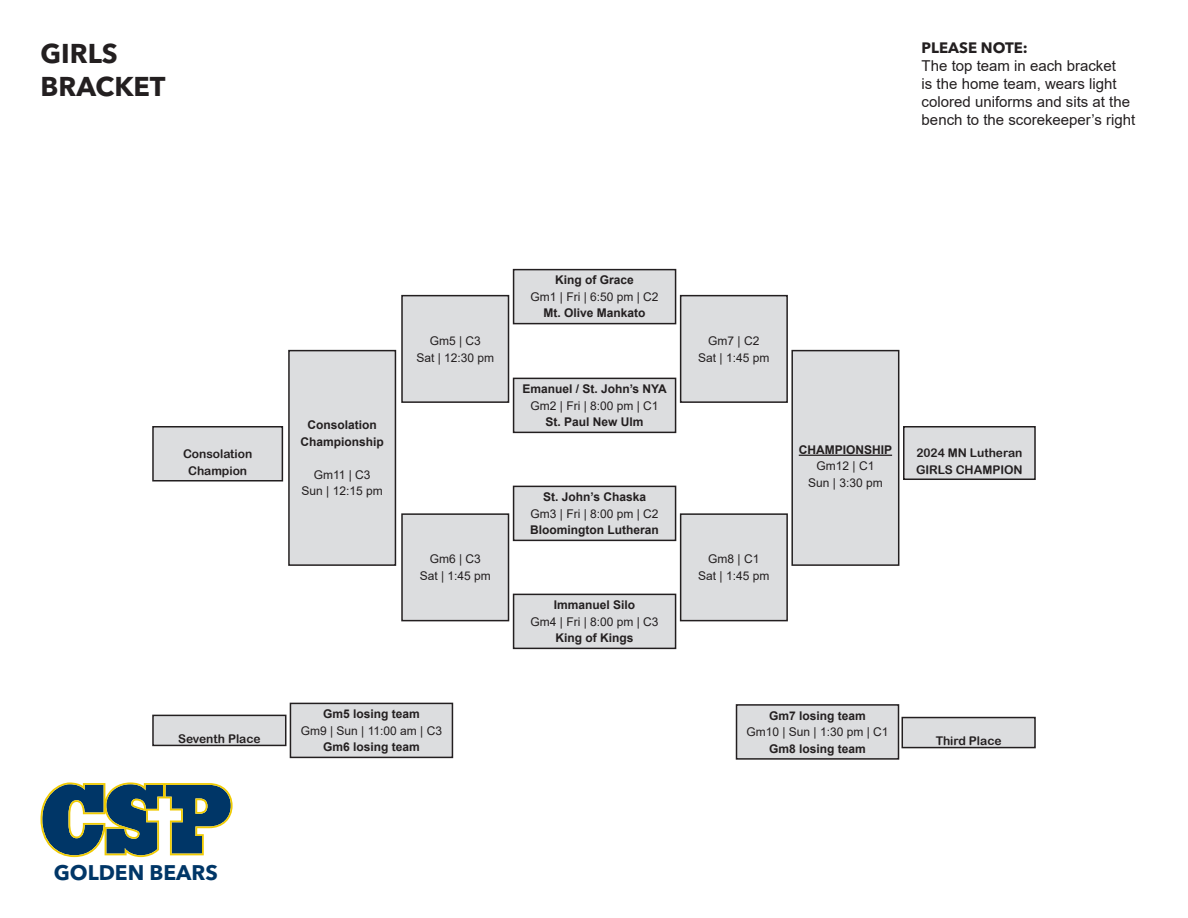
<style>
.page{position:relative;width:1188px;height:918px;background:#fff}
.page>*{position:absolute;margin:0;border:0;box-sizing:border-box;transform-origin:0 0}
.t1{font:700 27px "Avenir Next LT Pro";color:#231f20}
.t2{font:700 21px "Avenir Next LT Pro";color:#003667}
.t3{font:15px/18px "Arial";color:#231f20}
.t4{font:700 15px "Avenir Next LT Pro";color:#231f20}
.t5{font:12px "Arial";color:#231f20}
.t6{font:700 12px "Arial";color:#231f20}
.t7{font:12px "Arial Rounded MT Bold";color:#231f20}
</style>
<div class="page">
<div style="left:514px;top:270px;width:162px;height:54px;background:#dcdddf"></div>
<div style="left:513px;top:269px;width:163px;height:55px;border:2px solid #231f20"></div>
<div style="left:514px;top:378px;width:162px;height:54px;background:#dcdddf"></div>
<div style="left:513px;top:378px;width:163px;height:55px;border:2px solid #231f20"></div>
<div style="left:514px;top:486px;width:162px;height:54px;background:#dcdddf"></div>
<div style="left:513px;top:486px;width:163px;height:55px;border:2px solid #231f20"></div>
<div style="left:514px;top:594px;width:162px;height:54px;background:#dcdddf"></div>
<div style="left:513px;top:594px;width:163px;height:55px;border:2px solid #231f20"></div>
<div style="left:153px;top:427px;width:129px;height:54px;background:#dcdddf"></div>
<div style="left:152px;top:426px;width:131px;height:56px;border:2px solid #231f20"></div>
<div style="left:681px;top:296px;width:106px;height:106px;background:#dcdddf"></div>
<div style="left:680px;top:295px;width:108px;height:108px;border:2px solid #231f20"></div>
<div style="left:681px;top:514px;width:106px;height:107px;background:#dcdddf"></div>
<div style="left:680px;top:513px;width:108px;height:108px;border:2px solid #231f20"></div>
<div style="left:792px;top:351px;width:107px;height:214px;background:#dcdddf"></div>
<hr style="left:799px;top:455px;width:93px;height:1px;background:#231f20">
<div style="left:791px;top:350px;width:108px;height:216px;border:2px solid #231f20"></div>
<div style="left:904px;top:427px;width:131px;height:52px;background:#dcdddf"></div>
<div style="left:903px;top:426px;width:133px;height:54px;border:2px solid #231f20"></div>
<div style="left:737px;top:705px;width:162px;height:54px;background:#dcdddf"></div>
<div style="left:736px;top:704px;width:163px;height:56px;border:2px solid #231f20"></div>
<div style="left:902px;top:718px;width:133px;height:30px;background:#dcdddf"></div>
<div style="left:902px;top:717px;width:134px;height:31px;border:2px solid #231f20"></div>
<svg style="left:40px;top:782px;width:193px;height:75px"></svg>
<div style="left:402px;top:296px;width:107px;height:106px;background:#dcdddf"></div>
<div style="left:401px;top:295px;width:108px;height:108px;border:2px solid #231f20"></div>
<div style="left:402px;top:514px;width:107px;height:107px;background:#dcdddf"></div>
<div style="left:401px;top:513px;width:108px;height:108px;border:2px solid #231f20"></div>
<div style="left:289px;top:351px;width:106px;height:214px;background:#dcdddf"></div>
<div style="left:288px;top:350px;width:108px;height:216px;border:2px solid #231f20"></div>
<div style="left:290px;top:703px;width:162px;height:54px;background:#dcdddf"></div>
<div style="left:290px;top:703px;width:163px;height:55px;border:2px solid #231f20"></div>
<div style="left:153px;top:715px;width:133px;height:30px;background:#dcdddf"></div>
<div style="left:152px;top:715px;width:134px;height:31px;border:2px solid #231f20"></div>
<p class="t1" style="left:40px;top:37px;width:79px">GIRLS</p>
<p class="t1" style="left:40px;top:70px;width:127px">BRACKET</p>
<p class="t4" style="left:922px;top:39px;width:108px">PLEASE NOTE:</p>
<p class="t3" style="left:922px;top:57px;width:215px">The top team in each bracket<br>is the home team, wears light colored uniforms and sits at the bench to the scorekeeper’s right</p>
<p class="t7" style="left:183px;top:447px;width:71px">Consolation</p>
<p class="t7" style="left:188px;top:463px;width:61px">Champion</p>
<p class="t7" style="left:178px;top:732px;width:84px">Seventh Place</p>
<p class="t6" style="left:308px;top:417px;width:71px">Consolation</p>
<p class="t6" style="left:301px;top:433px;width:85px">Championship</p>
<p class="t5" style="left:314px;top:466px;width:58px">Gm11 | C3</p>
<p class="t5" style="left:302px;top:483px;width:83px">Sun | 12:15 pm</p>
<p class="t5" style="left:430px;top:333px;width:53px">Gm5 | C3</p>
<p class="t5" style="left:416px;top:349px;width:79px">Sat | 12:30 pm</p>
<p class="t5" style="left:430px;top:551px;width:53px">Gm6 | C3</p>
<p class="t5" style="left:420px;top:568px;width:73px">Sat | 1:45 pm</p>
<p class="t6" style="left:323px;top:706px;width:98px">Gm5 losing team</p>
<p class="t5" style="left:301px;top:722px;width:143px">Gm9 | Sun | 11:00 am | C3</p>
<p class="t6" style="left:323px;top:739px;width:98px">Gm6 losing team</p>
<p class="t6" style="left:555px;top:272px;width:80px">King of Grace</p>
<p class="t5" style="left:531px;top:289px;width:130px">Gm1 | Fri | 6:50 pm | C2</p>
<p class="t6" style="left:544px;top:305px;width:104px">Mt. Olive Mankato</p>
<p class="t6" style="left:522px;top:381px;width:146px">Emanuel / St. John’s NYA</p>
<p class="t5" style="left:531px;top:397px;width:130px">Gm2 | Fri | 8:00 pm | C1</p>
<p class="t6" style="left:546px;top:414px;width:100px">St. Paul New Ulm</p>
<p class="t6" style="left:543px;top:489px;width:104px">St. John’s Chaska</p>
<p class="t5" style="left:531px;top:505px;width:130px">Gm3 | Fri | 8:00 pm | C2</p>
<p class="t6" style="left:530px;top:522px;width:130px">Bloomington Lutheran</p>
<p class="t6" style="left:554px;top:597px;width:83px">Immanuel Silo</p>
<p class="t5" style="left:531px;top:613px;width:130px">Gm4 | Fri | 8:00 pm | C3</p>
<p class="t6" style="left:556px;top:630px;width:79px">King of Kings</p>
<p class="t5" style="left:708px;top:333px;width:53px">Gm7 | C2</p>
<p class="t5" style="left:698px;top:349px;width:73px">Sat | 1:45 pm</p>
<p class="t5" style="left:708px;top:551px;width:53px">Gm8 | C1</p>
<p class="t5" style="left:698px;top:568px;width:73px">Sat | 1:45 pm</p>
<p class="t6" style="left:799px;top:441px;width:95px">CHAMPIONSHIP</p>
<p class="t5" style="left:817px;top:458px;width:59px">Gm12 | C1</p>
<p class="t5" style="left:808px;top:475px;width:76px">Sun | 3:30 pm</p>
<p class="t7" style="left:916px;top:446px;width:108px">2024 MN Lutheran</p>
<p class="t7" style="left:916px;top:463px;width:108px">GIRLS CHAMPION</p>
<p class="t6" style="left:769px;top:707px;width:98px">Gm7 losing team</p>
<p class="t5" style="left:746px;top:724px;width:144px">Gm10 | Sun | 1:30 pm | C1</p>
<p class="t6" style="left:769px;top:740px;width:98px">Gm8 losing team</p>
<p class="t7" style="left:936px;top:734px;width:67px">Third Place</p>
<p class="t2" style="left:54px;top:860px;width:166px">GOLDEN BEARS</p>
</div>
